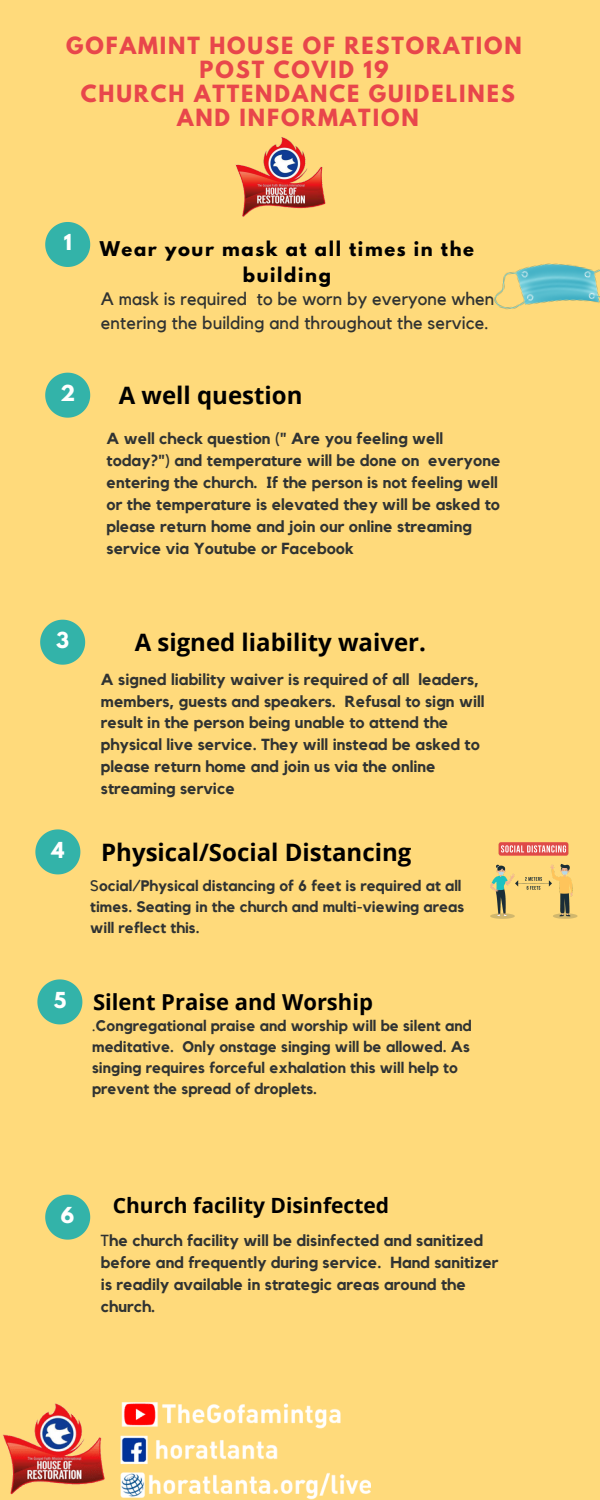
<style>
.page{position:relative;width:600px;height:1500px;background:#ffda7b}
.page>*{position:absolute;margin:0;border:0;box-sizing:border-box;transform-origin:0 0}
.t1{font:700 24px "Open Sans";color:#000}
.t2{font:700 22px "Open Sans";color:#000}
.t3{font:700 21px/24.1px "League Spartan";letter-spacing:.09em;color:#e8464b;text-align:center}
.t4{font:700 21px "Open Sans";color:#000}
.t5{font:700 19.5px "League Spartan";color:#fff}
.t6{font:18px/24.8px "Kollektif";letter-spacing:.005em;color:#303332}
.t7{font:700 18px/25.5px "League Spartan";letter-spacing:.09em;color:#000;text-align:center}
.t8{font:700 16px/21.8px "Kollektif";letter-spacing:.005em;color:#303332}
.t9{font:700 15.3px/20.8px "Kollektif";letter-spacing:.005em;color:#303332}
.t10{font:700 15.2px/20.7px "Kollektif";letter-spacing:.005em;color:#303332}
.s1{font-weight:400}
</style>
<div class="page">
<svg style="left:45px;top:222px;width:45px;height:45px"></svg>
<svg style="left:45px;top:373px;width:45px;height:45px"></svg>
<svg style="left:40px;top:620px;width:45px;height:45px"></svg>
<svg style="left:35px;top:829px;width:45px;height:45px"></svg>
<svg style="left:45px;top:1195px;width:45px;height:45px"></svg>
<img style="left:235px;top:137px;width:91px;height:80px">
<img style="left:3px;top:1402px;width:368px;height:98px">
<svg style="left:37px;top:979px;width:45px;height:45px"></svg>
<img style="left:490px;top:842px;width:88px;height:77px">
<img style="left:494px;top:263px;width:106px;height:47px">
<h3 class="t3" style="left:66px;top:36px;width:457px">GOFAMINT HOUSE OF RESTORATION<br>POST COVID 19<br>CHURCH ATTENDANCE GUIDELINES<br>AND INFORMATION</h3>
<p class="t5" style="left:64px;top:233px;width:10px">1</p>
<p class="t5" style="left:60px;top:383px;width:16px">2</p>
<p class="t7" style="left:100px;top:239px;width:376px">Wear your mask at all times in the building</p>
<p class="t6" style="left:101px;top:287px;width:395px">A mask is required to be worn by everyone when entering the building and throughout the service.</p>
<h1 class="t1" style="left:119px;top:378px;width:185px">A well question</h1>
<p class="t8" style="left:107px;top:429px;width:395px">A well check question (" Are you feeling well today?") and temperature will be done on everyone entering the church. If the person is not feeling well or the temperature is elevated they will be asked to please return home and join our online streaming service via Youtube or Facebook</p>
<p class="t5" style="left:56px;top:630px;width:14px">3</p>
<p class="t5" style="left:51px;top:840px;width:15px">4</p>
<h1 class="t1" style="left:135px;top:625px;width:293px">A signed liability waiver.</h1>
<p class="t8" style="left:101px;top:669px;width:385px">A signed liability waiver is required of all leaders, members, guests and speakers. Refusal to sign will result in the person being unable to attend the physical live service. They will instead be asked to please return home and join us via the online streaming service</p>
<h1 class="t1" style="left:101px;top:835px;width:312px">Physical/Social Distancing</h1>
<p class="t10" style="left:90px;top:876px;width:376px"><span class="s1">S</span>ocial/Physical distancing of 6 feet is required at all times. Seating in the church and multi-viewing areas will reflect this.</p>
<p class="t5" style="left:54px;top:990px;width:14px">5</p>
<h2 class="t2" style="left:93px;top:987px;width:281px">Silent Praise and Worship</h2>
<p class="t9" style="left:92px;top:1016px;width:381px"><span class="s1">.</span>Congregational praise and worship will be silent and meditative. Only onstage singing will be allowed. As singing requires forceful exhalation this will help to prevent the spread of droplets.</p>
<p class="t5" style="left:61px;top:1205px;width:15px">6</p>
<h3 class="t4" style="left:113px;top:1190px;width:278px">Church facility Disinfected</h3>
<p class="t8" style="left:101px;top:1231px;width:399px"><span class="s1">T</span>he church facility will be disinfected and sanitized before and frequently during service. Hand sanitizer is readily available in strategic areas around the church.</p>
</div>
